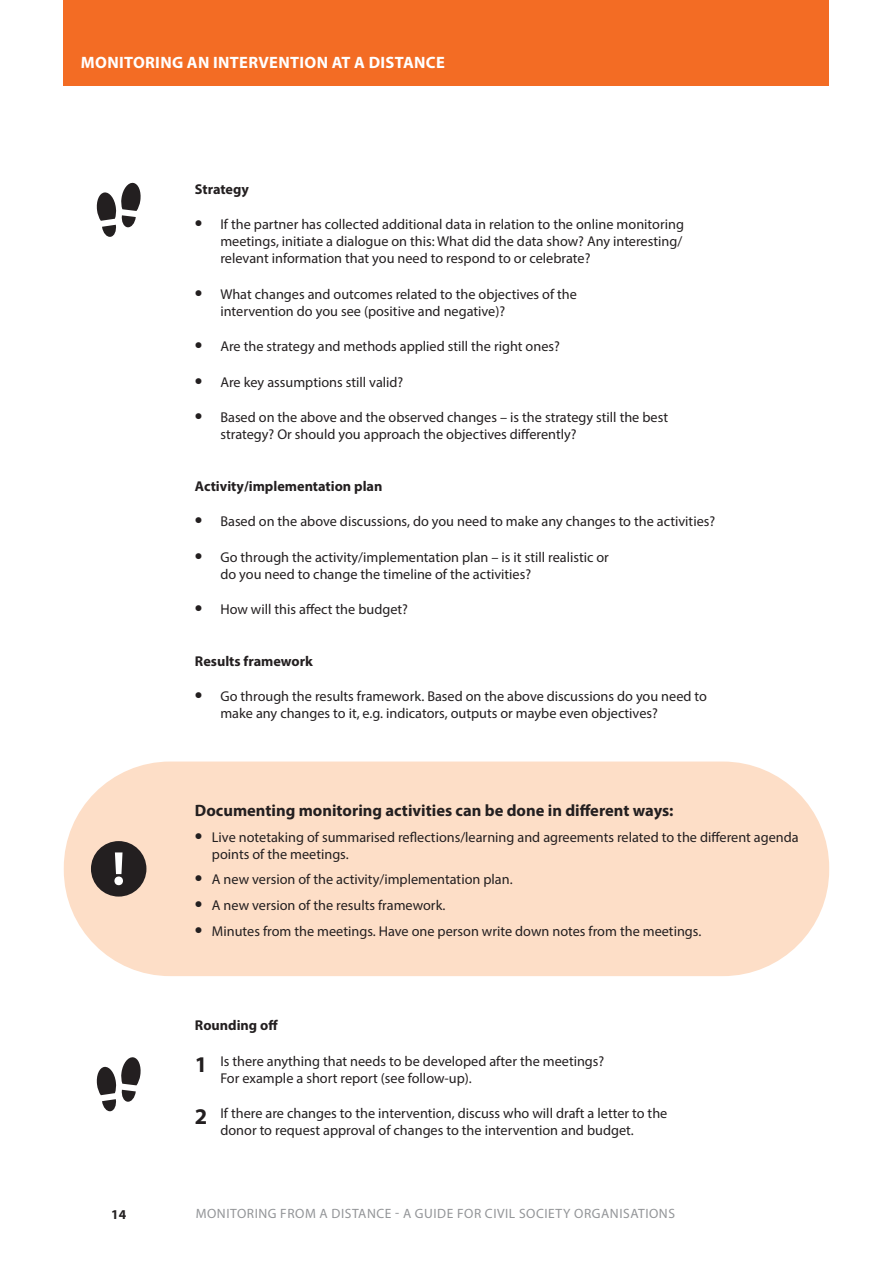
<style>
.page{position:relative;width:893px;height:1263px;background:#fff}
.page>*{position:absolute;margin:0;border:0;box-sizing:border-box;transform-origin:0 0}
.t1{font:700 16.5px "Myriad Pro";color:#231f20}
.t2{font:700 16.5px "Myriad Pro";letter-spacing:.02em;color:#fff}
.t3{font:14.25px/17.1px "Myriad Pro";color:#231f20}
.t4{font:700 14.25px "Myriad Pro";color:#231f20}
.t5{font:13.5px "Myriad Pro";letter-spacing:.04em;color:#939598}
.t6{font:700 13.5px "Myriad Pro";color:#231f20}
.s1{font-weight:700;font-size:22.5px}
</style>
<div class="page">
<div style="left:64px;top:0;width:765px;height:85px;background:#f36c24"></div>
<svg style="left:97px;top:183px;width:44px;height:54px"></svg>
<svg style="left:97px;top:1057px;width:44px;height:54px"></svg>
<div style="left:64px;top:761px;width:765px;height:215px;background:#fddec7;border-radius:106px"></div>
<div style="left:91px;top:841px;width:55px;height:55px;background:#231f20;border-radius:50%"></div>
<svg style="left:114px;top:852px;width:9px;height:33px"></svg>
<p class="t2" style="left:81px;top:52px;width:365px">MONITORING AN INTERVENTION AT A DISTANCE</p>
<p class="t4" style="left:195px;top:179px;width:55px">Strategy</p>
<p class="t3" style="left:220px;top:215px;width:465px;text-indent:-26px"><span class="s1">•</span> If the partner has collected additional data in relation to the online monitoring meetings, initiate a dialogue on this: What did the data show? Any interesting/ relevant information that you need to respond to or celebrate?</p>
<p class="t3" style="left:220px;top:285px;width:358px;text-indent:-26px"><span class="s1">•</span> What changes and outcomes related to the objectives of the intervention do you see (positive and negative)?</p>
<p class="t3" style="left:195px;top:338px;width:367px"><span class="s1">•</span> Are the strategy and methods applied still the right ones?</p>
<p class="t3" style="left:195px;top:373px;width:210px"><span class="s1">•</span> Are key assumptions still valid?</p>
<p class="t3" style="left:220px;top:409px;width:449px;text-indent:-26px"><span class="s1">•</span> Based on the above and the observed changes – is the strategy still the best strategy? Or should you approach the objectives differently?</p>
<p class="t4" style="left:195px;top:477px;width:189px">Activity/implementation plan</p>
<p class="t3" style="left:195px;top:513px;width:522px"><span class="s1">•</span> Based on the above discussions, do you need to make any changes to the activities?</p>
<p class="t3" style="left:220px;top:548px;width:390px;text-indent:-26px"><span class="s1">•</span> Go through the activity/implementation plan – is it still realistic or do you need to change the timeline of the activities?</p>
<p class="t3" style="left:195px;top:601px;width:215px"><span class="s1">•</span> How will this affect the budget?</p>
<p class="t4" style="left:195px;top:651px;width:119px">Results framework</p>
<p class="t3" style="left:220px;top:687px;width:488px;text-indent:-26px"><span class="s1">•</span> Go through the results framework. Based on the above discussions do you need to make any changes to it, e.g. indicators, outputs or maybe even objectives?</p>
<p class="t1" style="left:195px;top:800px;width:480px">Documenting monitoring activities can be done in different ways:</p>
<p class="t3" style="left:212px;top:828px;width:588px;text-indent:-17px"><span class="s1">•</span> Live notetaking of summarised reflections/learning and agreements related to the different agenda points of the meetings.</p>
<p class="t3" style="left:195px;top:871px;width:318px"><span class="s1">•</span> A new version of the activity/implementation plan.</p>
<p class="t3" style="left:195px;top:896px;width:251px"><span class="s1">•</span> A new version of the results framework.</p>
<p class="t3" style="left:195px;top:922px;width:507px"><span class="s1">•</span> Minutes from the meetings. Have one person write down notes from the meetings.</p>
<p class="t4" style="left:195px;top:1016px;width:84px">Rounding off</p>
<p class="t3" style="left:220px;top:1052px;width:385px;text-indent:-26px"><span class="s1">1</span> Is there anything that needs to be developed after the meetings?<br>For example a short report (see follow-up).</p>
<p class="t3" style="left:220px;top:1105px;width:448px;text-indent:-26px"><span class="s1">2</span> If there are changes to the intervention, discuss who will draft a letter to the donor to request approval of changes to the intervention and budget.</p>
<p class="t6" style="left:111px;top:1206px;width:17px">14</p>
<p class="t5" style="left:196px;top:1205px;width:481px">MONITORING FROM A DISTANCE - A GUIDE FOR CIVIL SOCIETY ORGANISATIONS</p>
</div>
